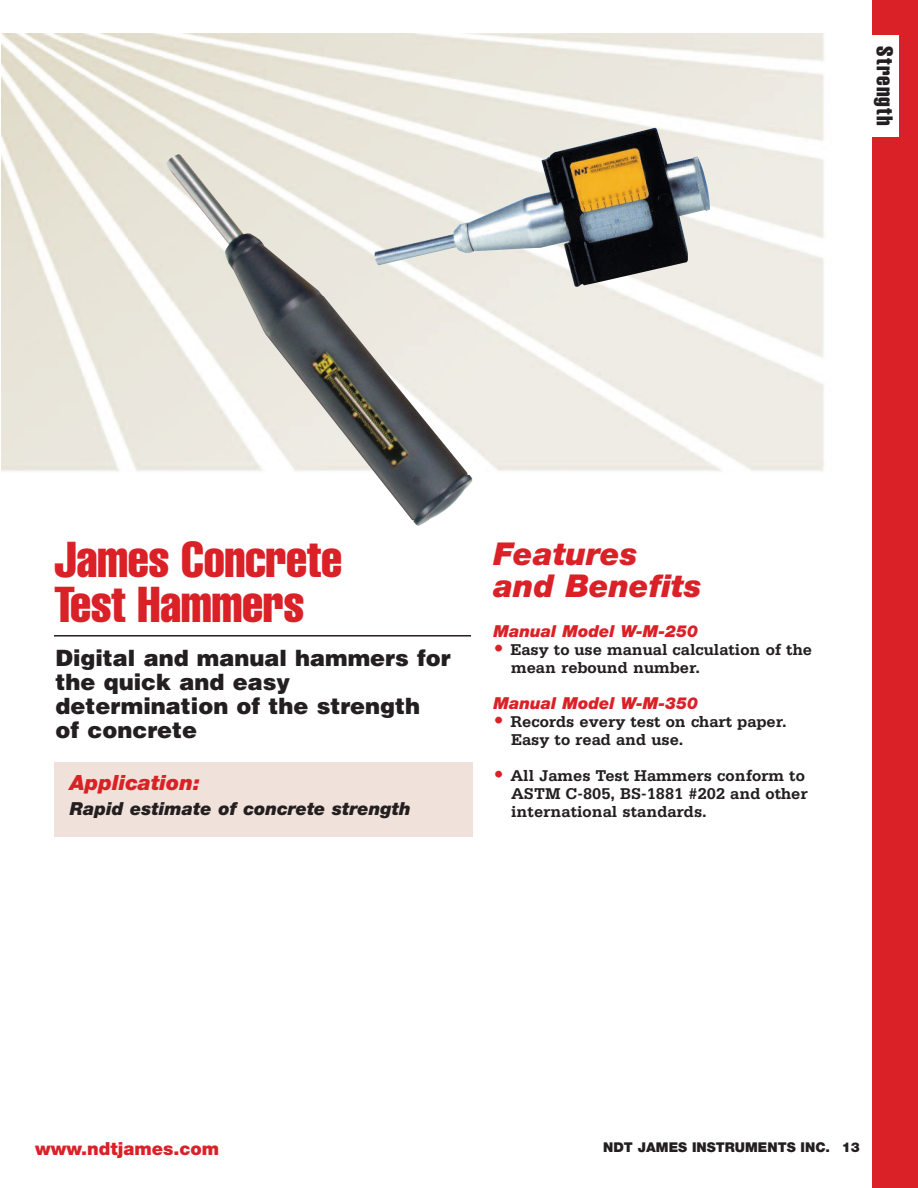
<style>
.page{position:relative;width:918px;height:1188px;background:#fff}
.page>*{position:absolute;margin:0;border:0;box-sizing:border-box;transform-origin:0 0}
.t1{font:extra-condensed 49.5px/45px "Helvetica";letter-spacing:-.01em;color:#da2128}
.t2{font:italic 900 31.5px/31.5px "Helvetica Neue";color:#da2128}
.t3{font:900 22.5px/24px "Helvetica";color:#231f20}
.t4{font:extra-condensed 22.5px "Helvetica";letter-spacing:.045em;color:#231f20}
.t5{font:italic 900 21px "Helvetica Neue";color:#da2128}
.t6{font:italic 900 18px "Helvetica Neue";color:#231f20}
.t7{font:900 18px "Helvetica Neue";color:#da2128}
.t8{font:700 16.5px/18px "Serifa";color:#231f20}
.t9{font:italic 900 16.5px "Helvetica Neue";color:#da2128}
.t10{font:900 13.5px "Helvetica Neue";color:#231f20}
.s1{font-size:21px;color:#da2128}
</style>
<div class="page">
<div style="left:54px;top:763px;width:418px;height:74px;background:#f0e2db"></div>
<img style="left:2px;top:34px;width:823px;height:438px">
<div style="left:872px;top:0;width:46px;height:1188px;background:#da2128"></div>
<div style="left:864px;top:35px;width:35px;height:101px;background:#fff"></div>
<img style="left:165px;top:154px;width:308px;height:372px">
<hr style="left:54px;top:635px;width:417px;height:2px;background:#231f20">
<img style="left:374px;top:127px;width:336px;height:160px">
<h3 class="t4" style="left:893px;top:46px;width:80px;rotate:90deg">Strength</h3>
<h1 class="t1" style="left:54px;top:540px;width:290px">James Concrete<br>Test Hammers</h1>
<h3 class="t3" style="left:56px;top:646px;width:397px">Digital and manual hammers for the quick and easy determination of the strength<br>of concrete</h3>
<p class="t5" style="left:70px;top:775px;width:132px">Application:</p>
<p class="t6" style="left:70px;top:803px;width:343px">Rapid estimate of concrete strength</p>
<h2 class="t2" style="left:493px;top:541px;width:210px">Features and Benefits</h2>
<p class="t9" style="left:493px;top:625px;width:206px">Manual Model W-M-250</p>
<p class="t8" style="left:511px;top:642px;width:302px;text-indent:-18px"><span class="s1">•</span> Easy to use manual calculation of the mean rebound number.</p>
<p class="t9" style="left:493px;top:697px;width:206px">Manual Model W-M-350</p>
<p class="t8" style="left:511px;top:714px;width:277px;text-indent:-18px"><span class="s1">•</span> Records every test on chart paper.<br>Easy to read and use.</p>
<p class="t8" style="left:511px;top:768px;width:298px;text-indent:-18px"><span class="s1">•</span> All James Test Hammers conform to<br>ASTM C-805, BS-1881 #202 and other international standards.</p>
<p class="t7" style="left:35px;top:1142px;width:186px">www.ndtjames.com</p>
<p class="t10" style="left:603px;top:1142px;width:258px">NDT JAMES INSTRUMENTS INC. 13</p>
</div>
